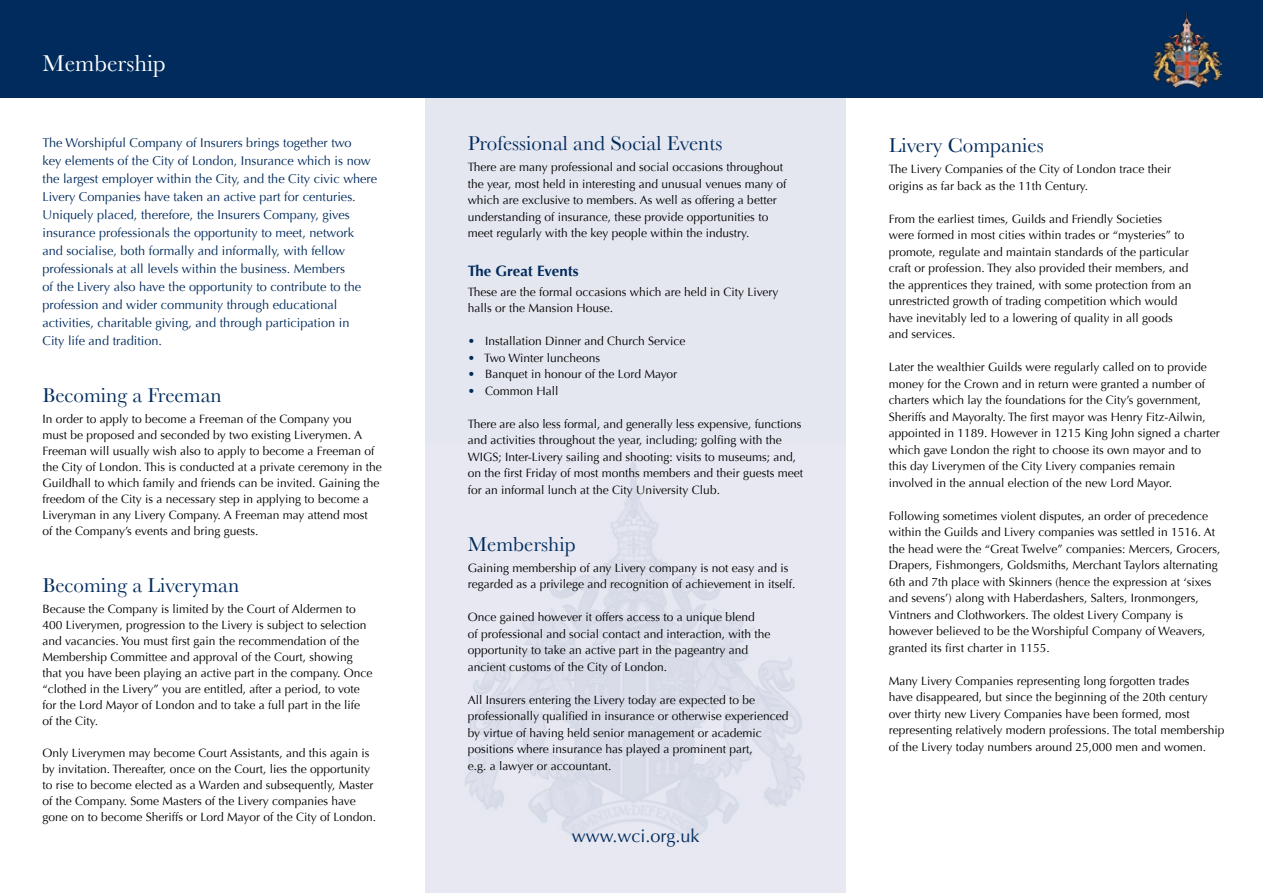
<style>
.page{position:relative;width:1263px;height:893px;background:#fff}
.page>*{position:absolute;margin:0;border:0;box-sizing:border-box;transform-origin:0 0}
.t1{font:24px "Baskerville";color:#fff}
.t2{font:21px "Baskerville";color:#002b5c}
.t3{font:18px "Optima";color:#002b5c}
.t4{font:700 15px "Optima";color:#002b5c}
.t5{font:12.75px/18px "Optima";color:#002b5c}
.t6{font:12px/16.5px "Optima";color:#000}
.s1{color:#002b5c}
</style>
<div class="page">
<div style="left:0;top:0;width:1263px;height:98px;background:#002b5c"></div>
<div style="left:425px;top:98px;width:421px;height:795px;background:#e5e7f0"></div>
<img style="left:1153px;top:11px;width:69px;height:76px">
<h1 class="t1" style="left:43px;top:49px;width:125px">Membership</h1>
<p class="t5" style="left:43px;top:134px;width:336px">The Worshipful Company of Insurers brings together two<br>key elements of the City of London, Insurance which is now the largest employer within the City, and the City civic where Livery Companies have taken an active part for centuries.<br>Uniquely placed, therefore, the Insurers Company, gives insurance professionals the opportunity to meet, network and socialise, both formally and informally, with fellow professionals at all levels within the business. Members<br>of the Livery also have the opportunity to contribute to the profession and wider community through educational activities, charitable giving, and through participation in<br>City life and tradition.</p>
<h2 class="t2" style="left:43px;top:383px;width:181px">Becoming a Freeman</h2>
<p class="t6" style="left:43px;top:411px;width:341px;line-height:16px">In order to apply to become a Freeman of the Company you<br>must be proposed and seconded by two existing Liverymen. A Freeman will usually wish also to apply to become a Freeman of the City of London. This is conducted at a private ceremony in the Guildhall to which family and friends can be invited. Gaining the freedom of the City is a necessary step in applying to become a Liveryman in any Livery Company. A Freeman may attend most<br>of the Company’s events and bring guests.</p>
<h2 class="t2" style="left:43px;top:573px;width:198px">Becoming a Liveryman</h2>
<p class="t6" style="left:43px;top:601px;width:332px;line-height:16px">Because the Company is limited by the Court of Aldermen to 400 Liverymen, progression to the Livery is subject to selection and vacancies. You must first gain the recommendation of the Membership Committee and approval of the Court, showing that you have been playing an active part in the company. Once “clothed in the Livery” you are entitled, after a period, to vote for the Lord Mayor of London and to take a full part in the life of the City.</p>
<p class="t6" style="left:43px;top:745px;width:335px;line-height:16px">Only Liverymen may become Court Assistants, and this again is by invitation. Thereafter, once on the Court, lies the opportunity to rise to become elected as a Warden and subsequently, Master of the Company. Some Masters of the Livery companies have gone on to become Sheriffs or Lord Mayor of the City of London.</p>
<h2 class="t2" style="left:468px;top:131px;width:256px">Professional and Social Events</h2>
<p class="t6" style="left:468px;top:159px;width:320px">There are many professional and social occasions throughout the year, most held in interesting and unusual venues many of which are exclusive to members. As well as offering a better understanding of insurance, these provide opportunities to meet regularly with the key people within the industry.</p>
<p class="t4" style="left:468px;top:262px;width:112px">The Great Events</p>
<p class="t6" style="left:468px;top:283px;width:312px">These are the formal occasions which are held in City Livery halls or the Mansion House.</p>
<p class="t6" style="left:468px;top:333px;width:219px"><span class="s1">•</span> Installation Dinner and Church Service</p>
<p class="t6" style="left:468px;top:349px;width:134px"><span class="s1">•</span> Two Winter luncheons</p>
<p class="t6" style="left:468px;top:366px;width:211px"><span class="s1">•</span> Banquet in honour of the Lord Mayor</p>
<p class="t6" style="left:468px;top:382px;width:92px"><span class="s1">•</span> Common Hall</p>
<p class="t6" style="left:468px;top:415px;width:337px">There are also less formal, and generally less expensive, functions and activities throughout the year, including; golfing with the WIGS; Inter-Livery sailing and shooting: visits to museums; and, on the first Friday of most months members and their guests meet for an informal lunch at the City University Club.</p>
<h2 class="t2" style="left:468px;top:531px;width:109px">Membership</h2>
<p class="t6" style="left:468px;top:559px;width:329px">Gaining membership of any Livery company is not easy and is regarded as a privilege and recognition of achievement in itself.</p>
<p class="t6" style="left:468px;top:609px;width:304px">Once gained however it offers access to a unique blend<br>of professional and social contact and interaction, with the opportunity to take an active part in the pageantry and ancient customs of the City of London.</p>
<p class="t6" style="left:468px;top:691px;width:322px">All Insurers entering the Livery today are expected to be professionally qualified in insurance or otherwise experienced by virtue of having held senior management or academic positions where insurance has played a prominent part,<br>e.g. a lawyer or accountant.</p>
<h3 class="t3" style="left:572px;top:825px;width:129px">www.wci.org.uk</h3>
<h2 class="t2" style="left:889px;top:133px;width:156px">Livery Companies</h2>
<p class="t6" style="left:889px;top:161px;width:284px">The Livery Companies of the City of London trace their origins as far back as the 11th Century.</p>
<p class="t6" style="left:889px;top:210px;width:304px">From the earliest times, Guilds and Friendly Societies<br>were formed in most cities within trades or “mysteries” to promote, regulate and maintain standards of the particular craft or profession. They also provided their members, and the apprentices they trained, with some protection from an unrestricted growth of trading competition which would have inevitably led to a lowering of quality in all goods and services.</p>
<p class="t6" style="left:889px;top:359px;width:332px">Later the wealthier Guilds were regularly called on to provide money for the Crown and in return were granted a number of charters which lay the foundations for the City’s government, Sheriffs and Mayoralty. The first mayor was Henry Fitz-Ailwin, appointed in 1189. However in 1215 King John signed a charter which gave London the right to choose its own mayor and to this day Liverymen of the City Livery companies remain involved in the annual election of the new Lord Mayor.</p>
<p class="t6" style="left:889px;top:507px;width:333px">Following sometimes violent disputes, an order of precedence within the Guilds and Livery companies was settled in 1516. At the head were the “Great Twelve” companies: Mercers, Grocers, Drapers, Fishmongers, Goldsmiths, Merchant Taylors alternating 6th and 7th place with Skinners (hence the expression at ‘sixes and sevens’) along with Haberdashers, Salters, Ironmongers, Vintners and Clothworkers. The oldest Livery Company is however believed to be the Worshipful Company of Weavers, granted its first charter in 1155.</p>
<p class="t6" style="left:889px;top:672px;width:337px">Many Livery Companies representing long forgotten trades<br>have disappeared, but since the beginning of the 20th century over thirty new Livery Companies have been formed, most representing relatively modern professions. The total membership of the Livery today numbers around 25,000 men and women.</p>
</div>
